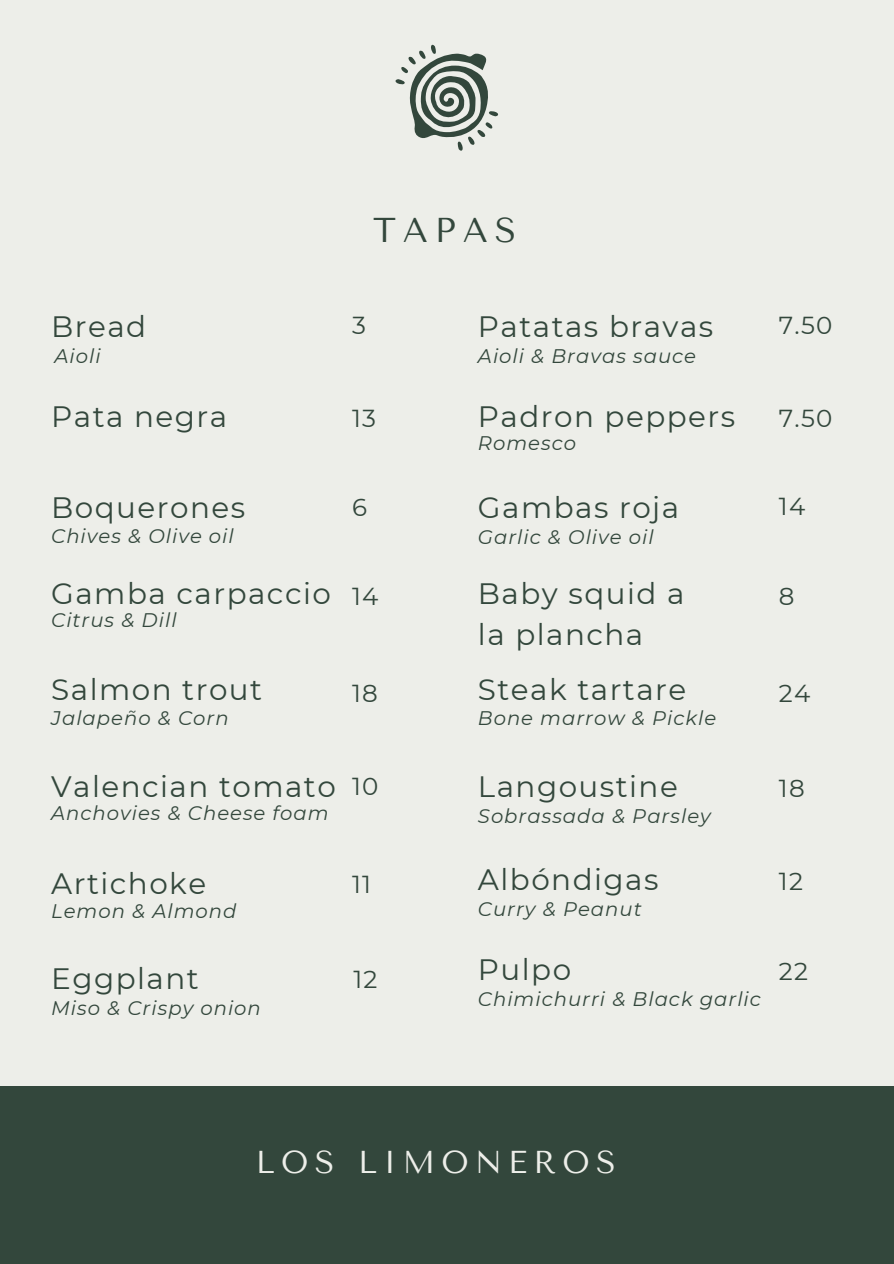
<style>
.page{position:relative;width:894px;height:1264px;background:#fff}
.page>*{position:absolute;margin:0;border:0;box-sizing:border-box;transform-origin:0 0}
.t1{font:34.35px "Tenor Sans";letter-spacing:.2em;color:#33473c}
.t2{font:31.5px "Tenor Sans";letter-spacing:.2em;color:#edeee9}
.t3{font:29.4px "Montserrat";letter-spacing:.05em;color:#33473c}
.t4{font:24.6px "Montserrat";letter-spacing:.05em;color:#33473c}
.t5{font:italic 19.65px "Montserrat";letter-spacing:.05em;color:#33473c}
</style>
<div class="page">
<div style="left:0;top:0;width:893px;height:1263px;background:#edeee9"></div>
<div style="left:0;top:1085px;width:893px;height:178px;background:#33473c"></div>
<svg style="left:395px;top:45px;width:103px;height:106px"></svg>
<p class="t3" style="left:51px;top:309px;width:96px">Bread</p>
<p class="t5" style="left:54px;top:344px;width:48px">Aioli</p>
<p class="t1" style="left:373px;top:210px;width:145px">TAPAS</p>
<p class="t4" style="left:352px;top:310px;width:15px">3</p>
<h2 class="t3" style="left:478px;top:309px;width:237px">Patatas bravas</h2>
<p class="t5" style="left:478px;top:344px;width:220px">Aioli &amp; Bravas sauce</p>
<p class="t3" style="left:51px;top:398px;width:177px">Pata negra</p>
<p class="t4" style="left:352px;top:403px;width:25px">13</p>
<p class="t3" style="left:478px;top:398px;width:259px">Padron peppers</p>
<p class="t5" style="left:478px;top:431px;width:100px">Romesco</p>
<p class="t3" style="left:51px;top:490px;width:195px">Boquerones</p>
<p class="t4" style="left:352px;top:492px;width:16px">6</p>
<p class="t3" style="left:478px;top:490px;width:203px">Gambas roja</p>
<h1 class="t5" style="left:51px;top:524px;width:184px">Chives &amp; Olive oil</h1>
<p class="t5" style="left:478px;top:525px;width:177px">Garlic &amp; Olive oil</p>
<p class="t3" style="left:51px;top:576px;width:281px">Gamba carpaccio</p>
<p class="t5" style="left:51px;top:608px;width:127px">Citrus &amp; Dill</p>
<p class="t4" style="left:352px;top:581px;width:28px">14</p>
<p class="t3" style="left:478px;top:576px;width:208px">Baby squid a</p>
<p class="t3" style="left:478px;top:616px;width:167px">la plancha</p>
<p class="t3" style="left:51px;top:671px;width:212px">Salmon trout</p>
<p class="t4" style="left:352px;top:678px;width:27px">18</p>
<p class="t3" style="left:478px;top:671px;width:210px">Steak tartare</p>
<p class="t5" style="left:51px;top:705px;width:179px">Jalapeño &amp; Corn</p>
<p class="t5" style="left:478px;top:706px;width:240px">Bone marrow &amp; Pickle</p>
<p class="t3" style="left:51px;top:768px;width:286px">Valencian tomato</p>
<p class="t4" style="left:352px;top:771px;width:28px">10</p>
<p class="t3" style="left:478px;top:768px;width:201px">Langoustine</p>
<p class="t5" style="left:51px;top:801px;width:279px">Anchovies &amp; Cheese foam</p>
<p class="t5" style="left:478px;top:803px;width:234px">Sobrassada &amp; Parsley</p>
<p class="t4" style="left:778px;top:310px;width:55px">7.50</p>
<p class="t4" style="left:778px;top:403px;width:55px">7.50</p>
<p class="t4" style="left:778px;top:491px;width:28px">14</p>
<p class="t4" style="left:778px;top:581px;width:17px">8</p>
<p class="t4" style="left:778px;top:678px;width:33px">24</p>
<p class="t4" style="left:778px;top:773px;width:27px">18</p>
<p class="t3" style="left:51px;top:865px;width:156px">Artichoke</p>
<p class="t4" style="left:352px;top:869px;width:20px">11</p>
<p class="t5" style="left:51px;top:898px;width:187px">Lemon &amp; Almond</p>
<p class="t3" style="left:51px;top:960px;width:149px">Eggplant</p>
<p class="t4" style="left:353px;top:963px;width:26px">12</p>
<p class="t5" style="left:51px;top:996px;width:211px">Miso &amp; Crispy onion</p>
<p class="t3" style="left:478px;top:861px;width:182px">Albóndigas</p>
<p class="t4" style="left:778px;top:866px;width:26px">12</p>
<p class="t5" style="left:478px;top:897px;width:165px">Curry &amp; Peanut</p>
<p class="t3" style="left:478px;top:951px;width:95px">Pulpo</p>
<p class="t4" style="left:778px;top:956px;width:31px">22</p>
<p class="t5" style="left:478px;top:987px;width:284px">Chimichurri &amp; Black garlic</p>
<p class="t2" style="left:256px;top:1143px;width:361px">LOS LIMONEROS</p>
</div>
